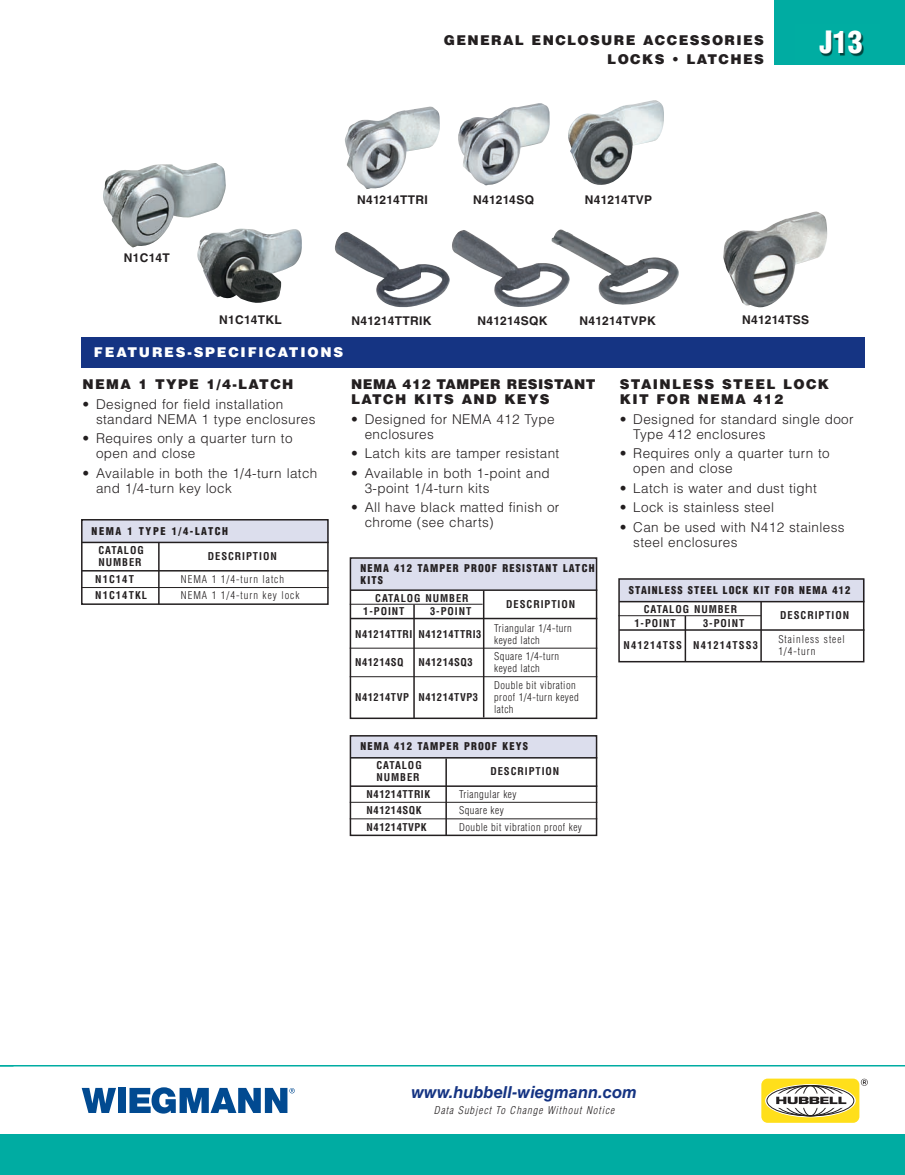
<style>
.page{position:relative;width:905px;height:1175px;background:#fff}
.page>*{position:absolute;margin:0;border:0;box-sizing:border-box;transform-origin:0 0}
.t1{font:900 condensed 30px "Helvetica LT Std";color:#fff}
.t2{font:italic 700 16.5px "Helvetica LT Std";color:#153483}
.t3{font:300 13.5px/15px "Helvetica LT Std";letter-spacing:.03em;color:#231f20}
.t4{font:900 13.5px/19.5px "Helvetica LT Std";letter-spacing:.1em;color:#231f20;text-align:right}
.t5{font:900 13.5px/15px "Helvetica LT Std";letter-spacing:.035em;color:#231f20}
.t6{font:900 13.5px "Helvetica LT Std";letter-spacing:.135em;color:#fff}
.t7{font:700 12px "Helvetica LT Std";letter-spacing:.03em;color:#231f20}
.t8{font:700 condensed 10.5px/16.5px "Helvetica LT Std";letter-spacing:.09em;color:#231f20}
.t9{font:300 condensed 10.5px/12px "Helvetica LT Std";letter-spacing:.045em;color:#231f20}
.t10{font:700 condensed 10.5px/22.5px "Helvetica LT Std";letter-spacing:.05em;color:#231f20}
.t11{font:900 condensed 10.5px/12px "Helvetica LT Std";letter-spacing:.11em;color:#231f20}
.t12{font:300 condensed 10.5px/12px "Helvetica LT Std";letter-spacing:.095em;color:#231f20}
.t13{font:italic 300 condensed 10.5px "Helvetica LT Std";letter-spacing:.095em;color:#231f20}
.t14{font:900 condensed 10.5px "Helvetica LT Std";letter-spacing:.15em;color:#231f20}
</style>
<div class="page">
<div style="left:774px;top:0;width:130px;height:64px;background:#00aca2"></div>
<img style="left:795px;top:32px;width:84px;height:33px">
<div style="left:81px;top:338px;width:783px;height:30px;background:#153483"></div>
<hr style="left:0;top:1065px;width:904px;height:1px;background:#00aca2">
<div style="left:0;top:1134px;width:904px;height:40px;background:#00aca2"></div>
<svg style="left:82px;top:1087px;width:34px;height:26px"></svg>
<div style="left:118px;top:1087px;width:7px;height:26px;background:#014a91"></div>
<svg style="left:129px;top:1087px;width:166px;height:26px"></svg>
<div style="left:761px;top:1078px;width:98px;height:44px;background:#ffdf1b;border-radius:6px"></div>
<svg style="left:765px;top:1084px;width:90px;height:32px"></svg>
<div style="left:765px;top:1084px;width:90px;height:33px;border:1px solid #fff;border-radius:50%"></div>
<div style="left:783px;top:1085px;width:54px;height:31px;border:1px solid #231f20;border-radius:50%"></div>
<div style="left:792px;top:1085px;width:35px;height:31px;border:1px solid #231f20;border-radius:50%"></div>
<div style="left:802px;top:1085px;width:16px;height:31px;border:1px solid #231f20;border-radius:50%"></div>
<div style="left:771px;top:1093px;width:78px;height:14px;background:#fff;border-radius:6px"></div>
<svg style="left:860px;top:1078px;width:7px;height:7px"></svg>
<svg style="left:776px;top:1096px;width:70px;height:8px"></svg>
<img style="left:197px;top:228px;width:105px;height:75px">
<img style="left:103px;top:163px;width:123px;height:85px">
<div style="left:82px;top:520px;width:246px;height:22px;background:#dcdeed"></div>
<div style="left:81px;top:519px;width:247px;height:86px;border:2px solid #231f20"></div>
<hr style="left:81px;top:587px;width:247px;height:1px;background:#231f20">
<hr style="left:82px;top:541px;width:247px;height:2px;background:#231f20">
<hr style="left:82px;top:570px;width:247px;height:1px;background:#231f20">
<hr style="left:158px;top:542px;width:2px;height:62px;background:#231f20">
<div style="left:350px;top:559px;width:247px;height:30px;background:#dcdeed"></div>
<div style="left:349px;top:557px;width:248px;height:162px;border:2px solid #231f20"></div>
<hr style="left:350px;top:648px;width:247px;height:1px;background:#231f20">
<hr style="left:350px;top:676px;width:247px;height:1px;background:#231f20">
<hr style="left:350px;top:589px;width:247px;height:2px;background:#231f20">
<hr style="left:350px;top:618px;width:247px;height:1px;background:#231f20">
<hr style="left:413px;top:604px;width:2px;height:114px;background:#231f20">
<hr style="left:483px;top:591px;width:1px;height:126px;background:#231f20">
<hr style="left:350px;top:604px;width:132px;height:1px;background:#231f20">
<div style="left:350px;top:736px;width:247px;height:21px;background:#dcdeed"></div>
<div style="left:349px;top:735px;width:248px;height:101px;border:2px solid #231f20"></div>
<hr style="left:350px;top:802px;width:247px;height:1px;background:#231f20">
<hr style="left:350px;top:818px;width:247px;height:1px;background:#231f20">
<hr style="left:350px;top:757px;width:247px;height:1px;background:#231f20">
<hr style="left:350px;top:785px;width:247px;height:2px;background:#231f20">
<hr style="left:445px;top:758px;width:2px;height:77px;background:#231f20">
<div style="left:619px;top:579px;width:245px;height:22px;background:#dcdeed"></div>
<div style="left:618px;top:578px;width:246px;height:84px;border:2px solid #231f20"></div>
<hr style="left:619px;top:601px;width:245px;height:1px;background:#231f20">
<hr style="left:619px;top:629px;width:245px;height:1px;background:#231f20">
<hr style="left:684px;top:616px;width:2px;height:45px;background:#231f20">
<hr style="left:760px;top:602px;width:1px;height:59px;background:#231f20">
<hr style="left:618px;top:615px;width:143px;height:1px;background:#231f20">
<img style="left:458px;top:103px;width:92px;height:82px">
<img style="left:345px;top:106px;width:94px;height:83px">
<img style="left:334px;top:232px;width:115px;height:75px">
<img style="left:568px;top:100px;width:96px;height:85px">
<img style="left:452px;top:230px;width:99px;height:77px">
<img style="left:551px;top:229px;width:128px;height:76px">
<img style="left:723px;top:211px;width:104px;height:96px">
<p class="t4" style="left:444px;top:31px;width:321px">GENERAL ENCLOSURE ACCESSORIES<br>LOCKS • LATCHES</p>
<h1 class="t1" style="left:819px;top:31px;width:45px">J13</h1>
<p class="t7" style="left:124px;top:253px;width:47px">N1C14T</p>
<p class="t7" style="left:473px;top:195px;width:62px">N41214SQ</p>
<p class="t7" style="left:357px;top:195px;width:72px">N41214TTRI</p>
<p class="t7" style="left:585px;top:195px;width:69px">N41214TVP</p>
<p class="t7" style="left:219px;top:315px;width:64px">N1C14TKL</p>
<p class="t6" style="left:94px;top:347px;width:251px">FEATURES-SPECIFICATIONS</p>
<p class="t4" style="left:82px;top:376px;width:212px">NEMA 1 TYPE 1/4-LATCH</p>
<p class="t3" style="left:96px;top:398px;width:221px;text-indent:-14px">• Designed for field installation standard NEMA 1 type enclosures</p>
<p class="t3" style="left:96px;top:432px;width:198px;text-indent:-14px">• Requires only a quarter turn to open and close</p>
<p class="t3" style="left:96px;top:467px;width:223px;text-indent:-14px">• Available in both the 1/4-turn latch and 1/4-turn key lock</p>
<p class="t14" style="left:92px;top:527px;width:138px">NEMA 1 TYPE 1/4-LATCH</p>
<p class="t8" style="left:98px;top:543px;width:47px">CATALOG</p>
<p class="t8" style="left:95px;top:555px;width:48px;text-indent:3px">NUMBER<br>N1C14T</p>
<p class="t8" style="left:208px;top:549px;width:70px">DESCRIPTION</p>
<p class="t12" style="left:181px;top:574px;width:105px">NEMA 1 1/4-turn latch</p>
<p class="t8" style="left:95px;top:588px;width:54px">N1C14TKL</p>
<p class="t12" style="left:181px;top:590px;width:120px">NEMA 1 1/4-turn key lock</p>
<p class="t7" style="left:351px;top:316px;width:81px">N41214TTRIK</p>
<p class="t7" style="left:477px;top:316px;width:71px">N41214SQK</p>
<p class="t7" style="left:579px;top:316px;width:78px">N41214TVPK</p>
<p class="t7" style="left:742px;top:315px;width:69px">N41214TSS</p>
<p class="t5" style="left:351px;top:378px;width:246px">NEMA 412 TAMPER RESISTANT<br>LATCH KITS AND KEYS</p>
<p class="t3" style="left:364px;top:413px;width:191px;text-indent:-14px">• Designed for NEMA 412 Type enclosures</p>
<p class="t3" style="left:351px;top:447px;width:210px">• Latch kits are tamper resistant</p>
<p class="t3" style="left:364px;top:467px;width:187px;text-indent:-14px">• Available in both 1-point and<br>3-point 1/4-turn kits</p>
<p class="t3" style="left:364px;top:501px;width:196px;text-indent:-14px">• All have black matted finish or chrome (see charts)</p>
<p class="t11" style="left:360px;top:563px;width:236px">NEMA 412 TAMPER PROOF RESISTANT LATCH<br>KITS</p>
<p class="t8" style="left:375px;top:590px;width:95px">CATALOG NUMBER</p>
<p class="t10" style="left:355px;top:601px;width:128px;text-indent:75px">3-POINT<br>N41214TTRI N41214TTRI3</p>
<p class="t8" style="left:363px;top:604px;width:43px">1-POINT</p>
<p class="t8" style="left:506px;top:596px;width:70px">DESCRIPTION</p>
<p class="t9" style="left:494px;top:622px;width:79px">Triangular 1/4-turn keyed latch</p>
<p class="t10" style="left:355px;top:652px;width:50px">N41214SQ</p>
<p class="t10" style="left:418px;top:652px;width:56px">N41214SQ3</p>
<p class="t9" style="left:494px;top:651px;width:67px">Square 1/4-turn keyed latch</p>
<p class="t10" style="left:355px;top:686px;width:124px">N41214TVP N41214TVP3</p>
<p class="t9" style="left:494px;top:679px;width:86px">Double bit vibration proof 1/4-turn keyed latch</p>
<p class="t4" style="left:619px;top:378px;width:211px;line-height:15px;text-align:left">STAINLESS STEEL LOCK<br>KIT FOR NEMA 412</p>
<p class="t3" style="left:633px;top:413px;width:222px;text-indent:-14px">• Designed for standard single door<br>Type 412 enclosures</p>
<p class="t3" style="left:633px;top:447px;width:198px;text-indent:-14px">• Requires only a quarter turn to open and close</p>
<p class="t3" style="left:619px;top:482px;width:198px">• Latch is water and dust tight</p>
<p class="t3" style="left:619px;top:501px;width:156px">• Lock is stainless steel</p>
<p class="t3" style="left:633px;top:521px;width:213px;text-indent:-14px">• Can be used with N412 stainless steel enclosures</p>
<p class="t11" style="left:629px;top:585px;width:223px">STAINLESS STEEL LOCK KIT FOR NEMA 412</p>
<p class="t8" style="left:644px;top:602px;width:95px">CATALOG NUMBER</p>
<p class="t8" style="left:623px;top:612px;width:136px;line-height:22.5px;text-indent:79px">3-POINT<br>N41214TSS N41214TSS3</p>
<p class="t8" style="left:634px;top:615px;width:43px">1-POINT</p>
<p class="t8" style="left:780px;top:608px;width:70px">DESCRIPTION</p>
<p class="t12" style="left:778px;top:634px;width:68px">Stainless steel<br>1/4-turn</p>
<p class="t11" style="left:360px;top:741px;width:169px">NEMA 412 TAMPER PROOF KEYS</p>
<p class="t8" style="left:376px;top:758px;width:47px">CATALOG</p>
<p class="t10" style="left:366px;top:770px;width:65px;line-height:16.5px;text-align:center">NUMBER<br>N41214TTRIK</p>
<p class="t8" style="left:490px;top:764px;width:70px">DESCRIPTION</p>
<p class="t9" style="left:459px;top:788px;width:59px">Triangular key</p>
<p class="t10" style="left:366px;top:800px;width:56px">N41214SQK</p>
<p class="t9" style="left:459px;top:805px;width:46px">Square key</p>
<p class="t10" style="left:366px;top:816px;width:62px">N41214TVPK</p>
<p class="t9" style="left:459px;top:822px;width:124px">Double bit vibration proof key</p>
<p class="t2" style="left:411px;top:1086px;width:227px">www.hubbell-wiegmann.com</p>
<p class="t13" style="left:434px;top:1105px;width:182px">Data Subject To Change Without Notice</p>
</div>
